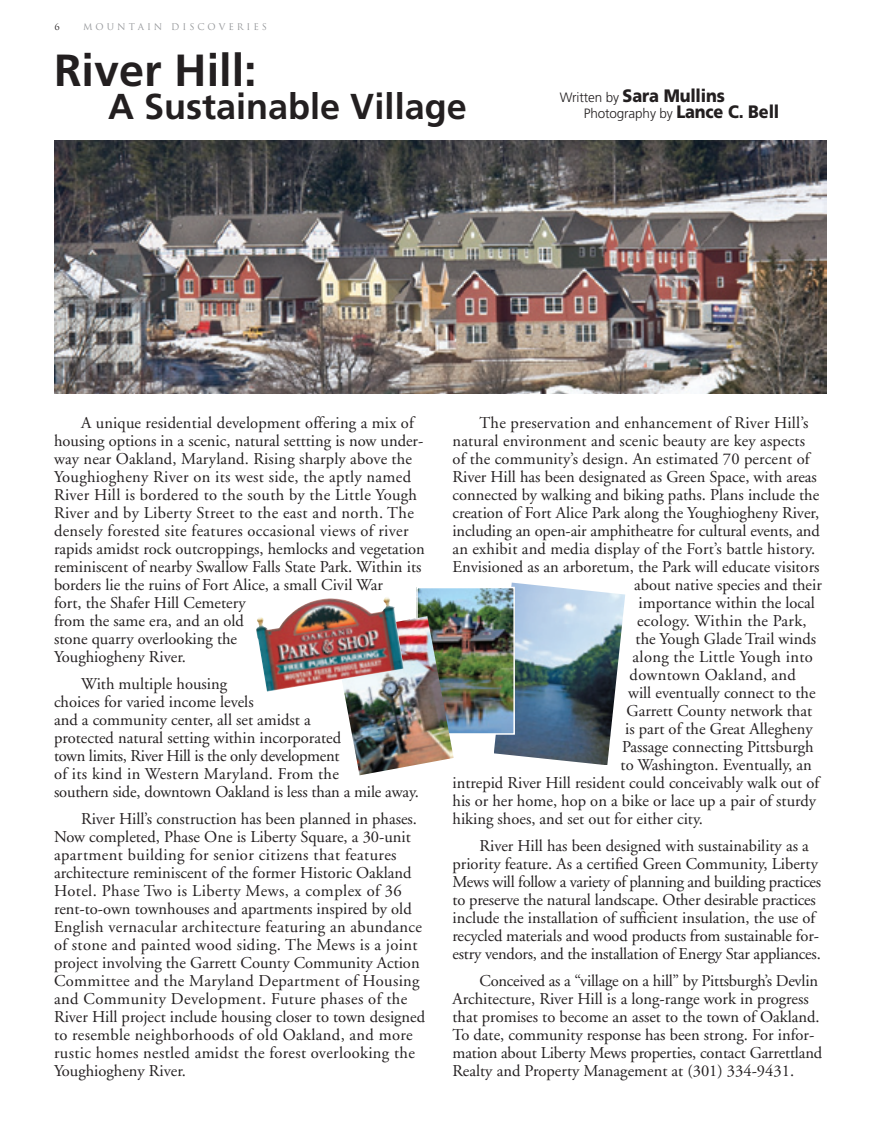
<style>
.page{position:relative;width:878px;height:1134px;background:#fff}
.page>*{position:absolute;margin:0;border:0;box-sizing:border-box;transform-origin:0 0}
.M_D_HEADLINE{font:700 45px "Frutiger";color:#231f20}
.M_D_HEADLINE-2{font:700 36px "Frutiger";color:#231f20}
.M_D_CAPTION{font:900 18px "Frutiger";letter-spacing:-.01em;color:#231f20;scale:.9 1}
.M_D_TEXT_no_Para{font:16.5px/18px "Adobe Garamond";color:#231f20}
.M_D_TEXT_no_Para-2{font:16.5px/18px "Adobe Garamond";letter-spacing:.02em;color:#231f20}
.M_D_CAPTION-2{font:300 13.5px "Frutiger";letter-spacing:-.01em;color:#231f20}
.t1{font:9px "Trajan";color:#939598}
.t2{font:9px "Trajan";color:#231f20}
.s1{font-weight:300;font-size:13.5px}
.s2{font-weight:900;font-size:18px}
</style>
<div class="page">
<img style="left:494px;top:583px;width:131px;height:182px">
<img style="left:419px;top:590px;width:93px;height:142px">
<div style="left:416px;top:587px;width:99px;height:148px;border:2px solid #fff"></div>
<img style="left:344px;top:616px;width:109px;height:159px">
<img style="left:256px;top:597px;width:148px;height:95px">
<img style="left:54px;top:141px;width:772px;height:253px">
<p class="t2" style="left:54px;top:22px;width:7px">6</p>
<p class="t1" style="left:83px;top:22px;width:185px">M O U N T A I N D I S C O V E R I E S</p>
<p class="M_D_HEADLINE" style="left:54px;top:44px;width:204px">River Hill:</p>
<p class="M_D_HEADLINE-2" style="left:108px;top:85px;width:360px">A Sustainable Village</p>
<p class="M_D_CAPTION" style="left:560px;top:84px;width:185px"><span class="s1">Written by</span> Sara Mullins</p>
<p class="M_D_CAPTION-2" style="left:583px;top:106px;width:197px">Photography by <span class="s2">Lance C. Bell</span></p>
<p class="M_D_TEXT_no_Para" style="left:81px;top:415px;width:334px">A unique residential development offering a mix of</p>
<p class="M_D_TEXT_no_Para" style="left:54px;top:433px;width:371px">housing options in a scenic, natural settting is now under-</p>
<p class="M_D_TEXT_no_Para" style="left:54px;top:451px;width:372px">way near Oakland, Maryland. Rising sharply above the Youghiogheny River on its west side, the aptly named River Hill is bordered to the south by the Little Yough River and by Liberty Street to the east and north. The densely forested site features occasional views of river rapids amidst rock outcroppings, hemlocks and vegetation reminiscent of nearby Swallow Falls State Park. Within its borders lie the ruins of Fort Alice, a small Civil War<br>fort, the Shafer Hill Cemetery<br>from the same era, and an old<br>stone quarry overlooking the<br>Youghiogheny River.</p>
<p class="M_D_TEXT_no_Para" style="left:54px;top:676px;width:366px;text-indent:27px">With multiple housing<br>choices for varied income levels<br>and a community center, all set amidst a<br>protected natural setting within incorporated<br>town limits, River Hill is the only development<br>of its kind in Western Maryland. From the<br>southern side, downtown Oakland is less than a mile away.</p>
<p class="M_D_TEXT_no_Para" style="left:54px;top:811px;width:364px;text-indent:27px">River Hill’s construction has been planned in phases.<br>Now completed, Phase One is Liberty Square, a 30-unit apartment building for senior citizens that features</p>
<p class="M_D_TEXT_no_Para-2" style="left:54px;top:865px;width:372px">architecture reminiscent of the former Historic Oakland Hotel. Phase Two is Liberty Mews, a complex of 36 rent-to-own townhouses and apartments inspired by old English vernacular architecture featuring an abundance of stone and painted wood siding. The Mews is a joint project involving the Garrett County Community Action Committee and the Maryland Department of Housing and Community Development. Future phases of the River Hill project include housing closer to town designed to resemble neighborhoods of old Oakland, and more rustic homes nestled amidst the forest overlooking the Youghiogheny River.</p>
<p class="M_D_TEXT_no_Para" style="left:452px;top:415px;width:369px;text-indent:27px">The preservation and enhancement of River Hill’s natural environment and scenic beauty are key aspects of the community’s design. An estimated 70 percent of River Hill has been designated as Green Space, with areas connected by walking and biking paths. Plans include the creation of Fort Alice Park along the Youghiogheny River, including an open-air amphitheatre for cultural events, and</p>
<p class="M_D_TEXT_no_Para" style="left:452px;top:541px;width:364px">an exhibit and media display of the Fort’s battle history.</p>
<p class="M_D_TEXT_no_Para" style="left:452px;top:559px;width:368px">Envisioned as an arboretum, the Park will educate visitors</p>
<p class="M_D_TEXT_no_Para" style="left:634px;top:577px;width:189px">about native species and their</p>
<p class="M_D_TEXT_no_Para" style="left:638px;top:595px;width:178px">importance within the local</p>
<p class="M_D_TEXT_no_Para-2" style="left:637px;top:613px;width:171px">ecology. Within the Park,</p>
<p class="M_D_TEXT_no_Para" style="left:635px;top:631px;width:182px">the Yough Glade Trail winds</p>
<p class="M_D_TEXT_no_Para-2" style="left:632px;top:649px;width:182px">along the Little Yough into</p>
<p class="M_D_TEXT_no_Para-2" style="left:629px;top:667px;width:168px">downtown Oakland, and</p>
<p class="M_D_TEXT_no_Para" style="left:628px;top:685px;width:189px">will eventually connect to the</p>
<p class="M_D_TEXT_no_Para" style="left:626px;top:703px;width:187px">Garrett County network that</p>
<p class="M_D_TEXT_no_Para" style="left:625px;top:721px;width:189px">is part of the Great Allegheny</p>
<p class="M_D_TEXT_no_Para" style="left:622px;top:739px;width:193px">Passage connecting Pittsburgh</p>
<p class="M_D_TEXT_no_Para" style="left:620px;top:757px;width:193px">to Washington. Eventually, an</p>
<p class="M_D_TEXT_no_Para" style="left:452px;top:775px;width:368px">intrepid River Hill resident could conceivably walk out of</p>
<p class="M_D_TEXT_no_Para" style="left:452px;top:793px;width:365px">his or her home, hop on a bike or lace up a pair of sturdy</p>
<p class="M_D_TEXT_no_Para" style="left:452px;top:811px;width:252px">hiking shoes, and set out for either city.</p>
<p class="M_D_TEXT_no_Para" style="left:452px;top:838px;width:370px;text-indent:27px">River Hill has been designed with sustainability as a priority feature. As a certified Green Community, Liberty Mews will follow a variety of planning and building practices to preserve the natural landscape. Other desirable practices include the installation of sufficient insulation, the use of recycled materials and wood products from sustainable for-</p>
<p class="M_D_TEXT_no_Para" style="left:452px;top:946px;width:370px">estry vendors, and the installation of Energy Star appliances.</p>
<p class="M_D_TEXT_no_Para" style="left:452px;top:973px;width:368px;text-indent:27px">Conceived as a “village on a hill” by Pittsburgh’s Devlin<br>Architecture, River Hill is a long-range work in progress that promises to become an asset to the town of Oakland.</p>
<p class="M_D_TEXT_no_Para" style="left:452px;top:1027px;width:363px">To date, community response has been strong. For infor-</p>
<p class="M_D_TEXT_no_Para" style="left:452px;top:1045px;width:371px">mation about Liberty Mews properties, contact Garrettland<br>Realty and Property Management at (301) 334-9431.</p>
</div>
